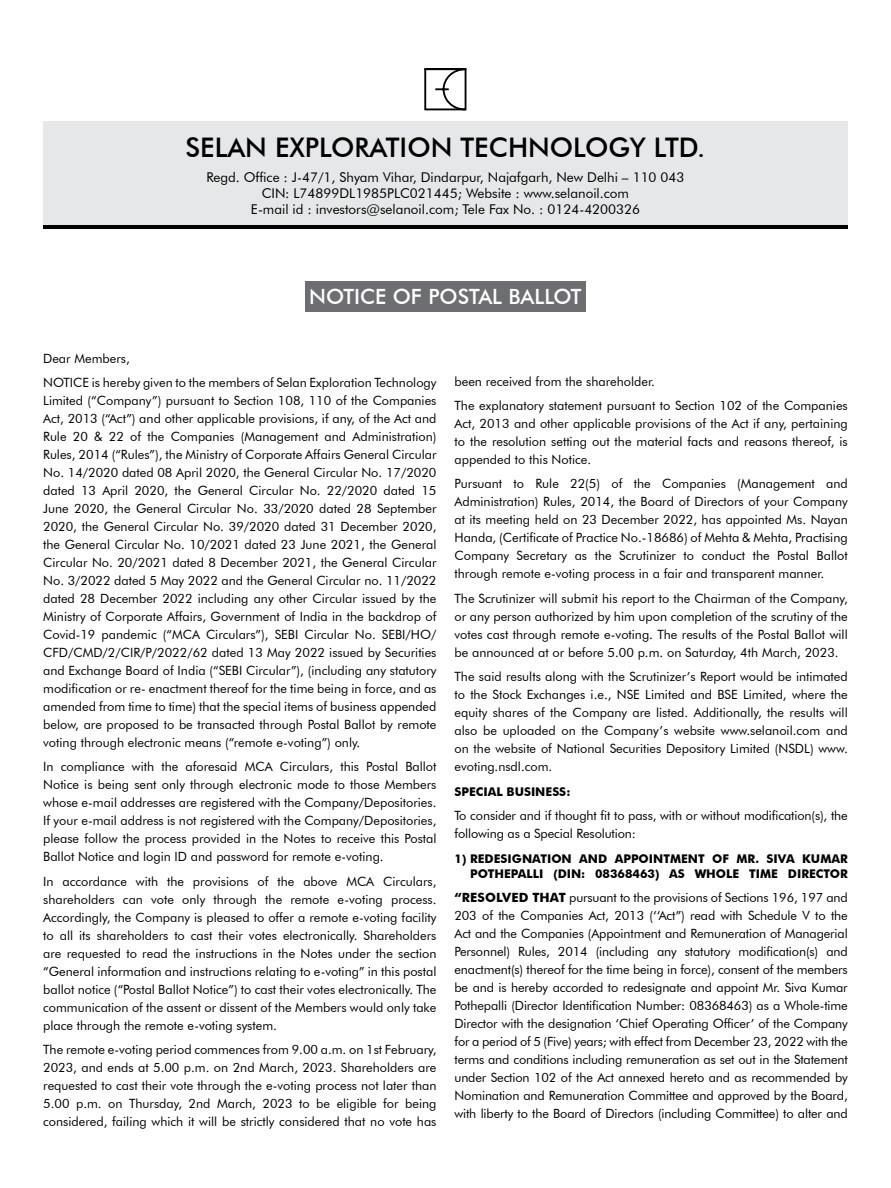
<style>
.page{position:relative;width:891px;height:1188px;background:#fff}
.page>*{position:absolute;margin:0;border:0;box-sizing:border-box;transform-origin:0 0}
.t1{font:500 27px "Futura BT";color:#000}
.t2{font:500 21px "Futura BT";color:#fff}
.t3{font:13.5px/16.2px "Futura BT";color:#000;text-align:center}
.t4{font:12.75px/18px "Futura BT";color:#000;text-align:justify}
.t5{font:700 12px/14.4px "Futura BT";color:#000;text-align:right}
.s1{font-weight:700}
</style>
<div class="page">
<div style="left:43px;top:125px;width:805px;height:103px;background:#000"></div>
<div style="left:43px;top:122px;width:805px;height:103px;background:#e6e7e8"></div>
<svg style="left:424px;top:68px;width:43px;height:43px"></svg>
<div style="left:305px;top:281px;width:281px;height:30px;background:#6d6e71"></div>
<h1 class="t1" style="left:186px;top:131px;width:521px">SELAN EXPLORATION TECHNOLOGY LTD.</h1>
<p class="t3" style="left:206px;top:169px;width:480px">Regd. Office : J-47/1, Shyam Vihar, Dindarpur, Najafgarh, New Delhi – 110 043<br>CIN: L74899DL1985PLC021445; Website : www.selanoil.com<br>E-mail id : investors@selanoil.com; Tele Fax No. : 0124-4200326</p>
<h2 class="t2" style="left:309px;top:284px;width:274px">NOTICE OF POSTAL BALLOT</h2>
<p class="t4" style="left:43px;top:346px;width:395px;line-height:24.5px">Dear Members,<br>NOTICE is hereby given to the members of Selan Exploration Technology</p>
<p class="t4" style="left:43px;top:391px;width:395px">Limited (“Company”) pursuant to Section 108, 110 of the Companies Act, 2013 (“Act”) and other applicable provisions, if any, of the Act and Rule 20 &amp; 22 of the Companies (Management and Administration)<br>Rules, 2014 (“Rules”), the Ministry of Corporate Affairs General Circular No. 14/2020 dated 08 April 2020, the General Circular No. 17/2020 dated 13 April 2020, the General Circular No. 22/2020 dated 15<br>June 2020, the General Circular No. 33/2020 dated 28 September 2020, the General Circular No. 39/2020 dated 31 December 2020, the General Circular No. 10/2021 dated 23 June 2021, the General Circular No. 20/2021 dated 8 December 2021, the General Circular No. 3/2022 dated 5 May 2022 and the General Circular no. 11/2022 dated 28 December 2022 including any other Circular issued by the Ministry of Corporate Affairs, Government of India in the backdrop of Covid-19 pandemic (“MCA Circulars”), SEBI Circular No. SEBI/HO/ CFD/CMD/2/CIR/P/2022/62 dated 13 May 2022 issued by Securities and Exchange Board of India (“SEBI Circular”), (including any statutory modification or re- enactment thereof for the time being in force, and as amended from time to time) that the special items of business appended below, are proposed to be transacted through Postal Ballot by remote voting through electronic means (“remote e-voting”) only.</p>
<p class="t4" style="left:43px;top:758px;width:395px">In compliance with the aforesaid MCA Circulars, this Postal Ballot Notice is being sent only through electronic mode to those Members whose e-mail addresses are registered with the Company/Depositories.<br>If your e-mail address is not registered with the Company/Depositories, please follow the process provided in the Notes to receive this Postal Ballot Notice and login ID and password for remote e-voting.</p>
<p class="t4" style="left:43px;top:872px;width:395px">In accordance with the provisions of the above MCA Circulars, shareholders can vote only through the remote e-voting process.<br>Accordingly, the Company is pleased to offer a remote e-voting facility to all its shareholders to cast their votes electronically. Shareholders are requested to read the instructions in the Notes under the section “General information and instructions relating to e-voting” in this postal ballot notice (“Postal Ballot Notice”) to cast their votes electronically. The communication of the assent or dissent of the Members would only take place through the remote e-voting system.</p>
<p class="t4" style="left:43px;top:1041px;width:395px">The remote e-voting period commences from 9.00 a.m. on 1st February, 2023, and ends at 5.00 p.m. on 2nd March, 2023. Shareholders are requested to cast their vote through the e-voting process not later than 5.00 p.m. on Thursday, 2nd March, 2023 to be eligible for being considered, failing which it will be strictly considered that no vote has</p>
<p class="t4" style="left:455px;top:369px;width:395px;line-height:24.5px">been received from the shareholder.<br>The explanatory statement pursuant to Section 102 of the Companies</p>
<p class="t4" style="left:455px;top:414px;width:395px">Act, 2013 and other applicable provisions of the Act if any, pertaining to the resolution setting out the material facts and reasons thereof, is appended to this Notice.</p>
<p class="t4" style="left:455px;top:475px;width:395px">Pursuant to Rule 22(5) of the Companies (Management and Administration) Rules, 2014, the Board of Directors of your Company at its meeting held on 23 December 2022, has appointed Ms. Nayan Handa, (Certificate of Practice No.-18686) of Mehta &amp; Mehta, Practising Company Secretary as the Scrutinizer to conduct the Postal Ballot through remote e-voting process in a fair and transparent manner.</p>
<p class="t4" style="left:455px;top:589px;width:395px">The Scrutinizer will submit his report to the Chairman of the Company, or any person authorized by him upon completion of the scrutiny of the votes cast through remote e-voting. The results of the Postal Ballot will be announced at or before 5.00 p.m. on Saturday, 4th March, 2023.</p>
<p class="t4" style="left:455px;top:667px;width:395px">The said results along with the Scrutinizer’s Report would be intimated to the Stock Exchanges i.e., NSE Limited and BSE Limited, where the equity shares of the Company are listed. Additionally, the results will also be uploaded on the Company’s website www.selanoil.com and on the website of National Securities Depository Limited (NSDL) www. evoting.nsdl.com.</p>
<p class="t5" style="left:454px;top:784px;width:118px">SPECIAL BUSINESS:</p>
<p class="t4" style="left:454px;top:807px;width:395px">To consider and if thought fit to pass, with or without modification(s), the following as a Special Resolution:</p>
<p class="t5" style="left:454px;top:852px;width:395px">1) REDESIGNATION AND APPOINTMENT OF MR. SIVA KUMAR<br>POTHEPALLI (DIN: 08368463) AS WHOLE TIME DIRECTOR</p>
<p class="t4" style="left:454px;top:889px;width:395px"><span class="s1">“RESOLVED THAT</span> pursuant to the provisions of Sections 196, 197 and 203 of the Companies Act, 2013 (‘‘Act”) read with Schedule V to the Act and the Companies (Appointment and Remuneration of Managerial Personnel) Rules, 2014 (including any statutory modification(s) and enactment(s) thereof for the time being in force), consent of the members be and is hereby accorded to redesignate and appoint Mr. Siva Kumar Pothepalli (Director Identification Number: 08368463) as a Whole-time Director with the designation ‘Chief Operating Officer’ of the Company for a period of 5 (Five) years; with effect from December 23, 2022 with the terms and conditions including remuneration as set out in the Statement under Section 102 of the Act annexed hereto and as recommended by Nomination and Remuneration Committee and approved by the Board, with liberty to the Board of Directors (including Committee) to alter and</p>
</div>
